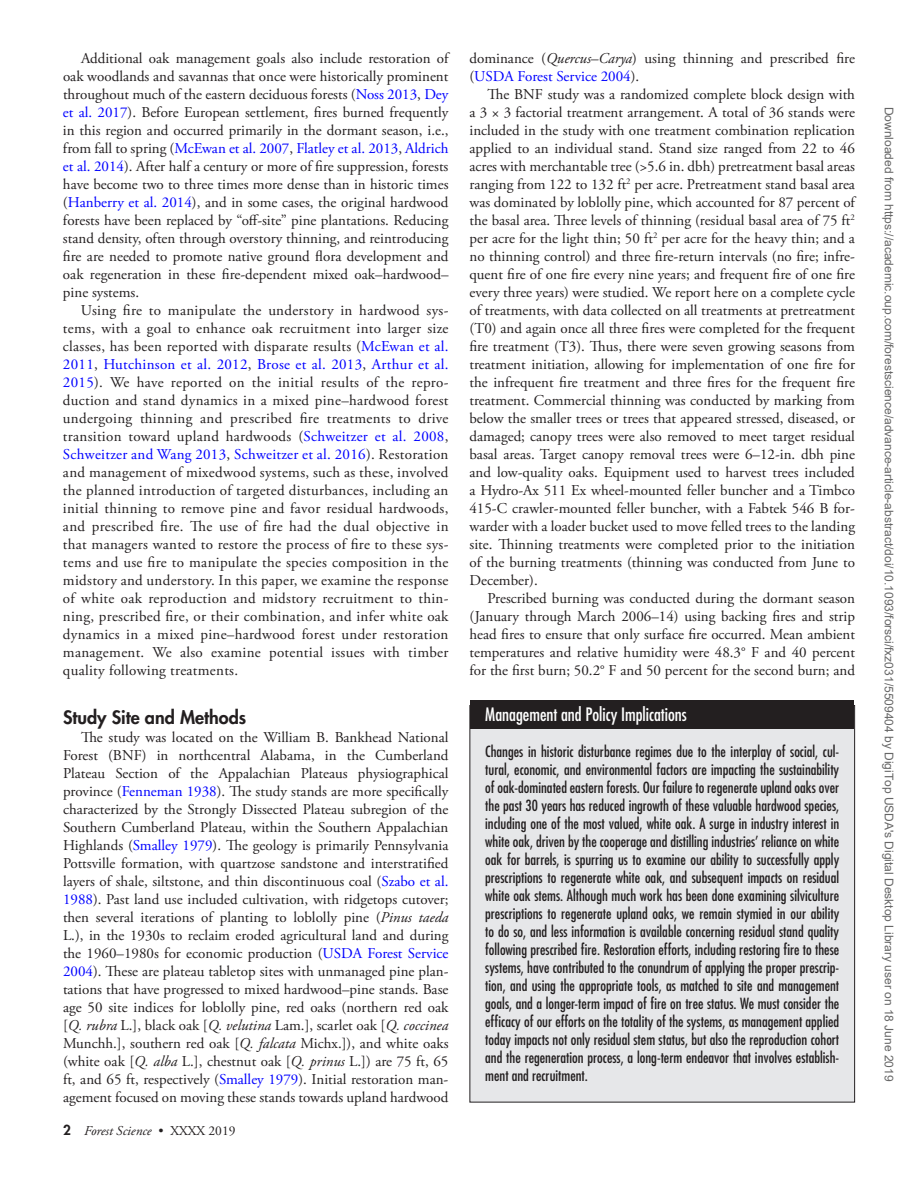
<style>
.page{position:relative;width:918px;height:1188px;background:#fff}
.page>*{position:absolute;margin:0;border:0;box-sizing:border-box;transform-origin:0 0}
.t1{font:condensed 18px "Futura Std";color:#fff}
.t2{font:800 18px "Futura Std";color:#231f20}
.t3{font:15px/18px "Adobe Garamond Pro";color:#231f20;text-align:justify}
.t4{font:condensed 15px/18px "Futura Std";color:#231f20;text-align:justify}
.t5{font:italic 13.5px "Adobe Garamond Pro";color:#231f20}
.t6{font:12px "Arial";color:#666}
.s1{color:#00f}
.s2{font-style:italic}
.s3{font-family:"Futura Std";font-weight:800;font-style:normal}
.s4{font-style:normal}
</style>
<div class="page">
<div style="left:470px;top:700px;width:384px;height:30px;background:#231f20"></div>
<div style="left:470px;top:730px;width:384px;height:372px;background:#e6e7e9"></div>
<div style="left:470px;top:705px;width:385px;height:397px;border:1px solid #231f20"></div>
<p class="t3" style="left:63px;top:50px;width:389px;text-indent:18px">Additional oak management goals also include restoration of oak woodlands and savannas that once were historically prominent throughout much of the eastern deciduous forests (<span class="s1">Noss 2013</span>, <span class="s1">Dey et al. 2017</span>). Before European settlement, fires burned frequently in this region and occurred primarily in the dormant season, i.e., from fall to spring (<span class="s1">McEwan et al. 2007</span>, <span class="s1">Flatley et al. 2013</span>, <span class="s1">Aldrich et al. 2014</span>). After half a century or more of fire suppression, forests have become two to three times more dense than in historic times (<span class="s1">Hanberry et al. 2014</span>), and in some cases, the original hardwood forests have been replaced by “off-site” pine plantations. Reducing stand density, often through overstory thinning, and reintroducing fire are needed to promote native ground flora development and oak regeneration in these fire-dependent mixed oak–hardwood– pine systems.</p>
<p class="t3" style="left:63px;top:302px;width:387px;text-indent:18px">Using fire to manipulate the understory in hardwood sys&shy;tems, with a goal to enhance oak recruitment into larger size classes, has been reported with disparate results (<span class="s1">McEwan et al.<br>2011</span>, <span class="s1">Hutchinson et al. 2012</span>, <span class="s1">Brose et al. 2013</span>, <span class="s1">Arthur et al.<br>2015</span>). We have reported on the initial results of the repro&shy;duction and stand dynamics in a mixed pine–hardwood forest undergoing thinning and prescribed fire treatments to drive transition toward upland hardwoods (<span class="s1">Schweitzer et al. 2008</span>, <span class="s1">Schweitzer and Wang 2013</span>, <span class="s1">Schweitzer et al. 2016</span>). Restoration and management of mixedwood systems, such as these, involved the planned introduction of targeted disturbances, including an initial thinning to remove pine and favor residual hardwoods, and prescribed fire. The use of fire had the dual objective in that managers wanted to restore the process of fire to these sys&shy;tems and use fire to manipulate the species composition in the midstory and understory. In this paper, we examine the response of white oak reproduction and midstory recruitment to thin&shy;ning, prescribed fire, or their combination, and infer white oak dynamics in a mixed pine–hardwood forest under restoration management. We also examine potential issues with timber quality following treatments.</p>
<p class="t2" style="left:63px;top:706px;width:185px">Study Site and Methods</p>
<p class="t3" style="left:63px;top:729px;width:387px;text-indent:18px">The study was located on the William B. Bankhead National Forest (BNF) in northcentral Alabama, in the Cumberland Plateau Section of the Appalachian Plateaus physiographical province (<span class="s1">Fenneman 1938</span>). The study stands are more specifically characterized by the Strongly Dissected Plateau subregion of the Southern Cumberland Plateau, within the Southern Appalachian Highlands (<span class="s1">Smalley 1979</span>). The geology is primarily Pennsylvania Pottsville formation, with quartzose sandstone and interstratified layers of shale, siltstone, and thin discontinuous coal (<span class="s1">Szabo et al.<br>1988</span>). Past land use included cultivation, with ridgetops cutover; then several iterations of planting to loblolly pine (<span class="s2">Pinus taeda </span>L.), in the 1930s to reclaim eroded agricultural land and during the 1960–1980s for economic production (<span class="s1">USDA Forest Service 2004</span>). These are plateau tabletop sites with unmanaged pine plan&shy;tations that have progressed to mixed hardwood–pine stands. Base age 50 site indices for loblolly pine, red oaks (northern red oak [<span class="s2">Q. rubra</span> L.], black oak [<span class="s2">Q. velutina</span> Lam.], scarlet oak [<span class="s2">Q. coccinea </span>Munchh.], southern red oak [<span class="s2">Q. falcata</span> Michx.]), and white oaks (white oak [<span class="s2">Q. alba</span> L.], chestnut oak [<span class="s2">Q. prinus</span> L.]) are 75 ft, 65 ft, and 65 ft, respectively (<span class="s1">Smalley 1979</span>). Initial restoration man&shy;agement focused on moving these stands towards upland hardwood</p>
<p class="t5" style="left:63px;top:1123px;width:174px"><span class="s3">2</span> Forest Science <span class="s4">• XXXX 2019</span></p>
<p class="t3" style="left:470px;top:50px;width:387px">dominance (<span class="s2">Quercus–Carya</span>) using thinning and prescribed fire (<span class="s1">USDA Forest Service 2004</span>).</p>
<p class="t3" style="left:469px;top:86px;width:389px;text-indent:18px">The BNF study was a randomized complete block design with a 3 × 3 factorial treatment arrangement. A total of 36 stands were included in the study with one treatment combination replication applied to an individual stand. Stand size ranged from 22 to 46 acres with merchantable tree (&gt;5.6 in. dbh) pretreatment basal areas ranging from 122 to 132 ft<sup>2</sup> per acre. Pretreatment stand basal area was dominated by loblolly pine, which accounted for 87 percent of the basal area. Three levels of thinning (residual basal area of 75 ft<sup>2 </sup>per acre for the light thin; 50 ft<sup>2</sup> per acre for the heavy thin; and a no thinning control) and three fire-return intervals (no fire; infre&shy;quent fire of one fire every nine years; and frequent fire of one fire every three years) were studied. We report here on a complete cycle of treatments, with data collected on all treatments at pretreatment (T0) and again once all three fires were completed for the frequent fire treatment (T3). Thus, there were seven growing seasons from treatment initiation, allowing for implementation of one fire for the infrequent fire treatment and three fires for the frequent fire treatment. Commercial thinning was conducted by marking from below the smaller trees or trees that appeared stressed, diseased, or damaged; canopy trees were also removed to meet target residual basal areas. Target canopy removal trees were 6–12-in. dbh pine and low-quality oaks. Equipment used to harvest trees included a Hydro-Ax 511 Ex wheel-mounted feller buncher and a Timbco 415-C crawler-mounted feller buncher, with a Fabtek 546 B for&shy;warder with a loader bucket used to move felled trees to the landing site. Thinning treatments were completed prior to the initiation of the burning treatments (thinning was conducted from June to December).</p>
<p class="t3" style="left:469px;top:590px;width:387px;text-indent:18px">Prescribed burning was conducted during the dormant season (January through March 2006–14) using backing fires and strip head fires to ensure that only surface fire occurred. Mean ambient temperatures and relative humidity were 48.3° F and 40 percent for the first burn; 50.2° F and 50 percent for the second burn; and</p>
<p class="t1" style="left:485px;top:703px;width:203px">Management and Policy Implications</p>
<p class="t4" style="left:485px;top:742px;width:356px">Changes in historic disturbance regimes due to the interplay of social, cul&shy;tural, economic, and environmental factors are impacting the sustainability of oak-dominated eastern forests. Our failure to regenerate upland oaks over the past 30 years has reduced ingrowth of these valuable hardwood species, including one of the most valued, white oak. A surge in industry interest in white oak, driven by the cooperage and distilling industries’ reliance on white oak for barrels, is spurring us to examine our ability to successfully apply prescriptions to regenerate white oak, and subsequent impacts on residual white oak stems. Although much work has been done examining silviculture prescriptions to regenerate upland oaks, we remain stymied in our ability to do so, and less information is available concerning residual stand quality following prescribed fire. Restoration efforts, including restoring fire to these systems, have contributed to the conundrum of applying the proper prescrip&shy;tion, and using the appropriate tools, as matched to site and management goals, and a longer-term impact of fire on tree status. We must consider the efficacy of our efforts on the totality of the systems, as management applied today impacts not only residual stem status, but also the reproduction cohort and the regeneration process, a long-term endeavor that involves establish&shy;ment and recruitment.</p>
<p class="t6" style="left:893px;top:107px;width:976px;rotate:90deg">Downloaded from https://academic.oup.com/forestscience/advance-article-abstract/doi/10.1093/forsci/fxz031/5509404 by DigiTop USDA's Digital Desktop Library user on 18 June 2019</p>
</div>
